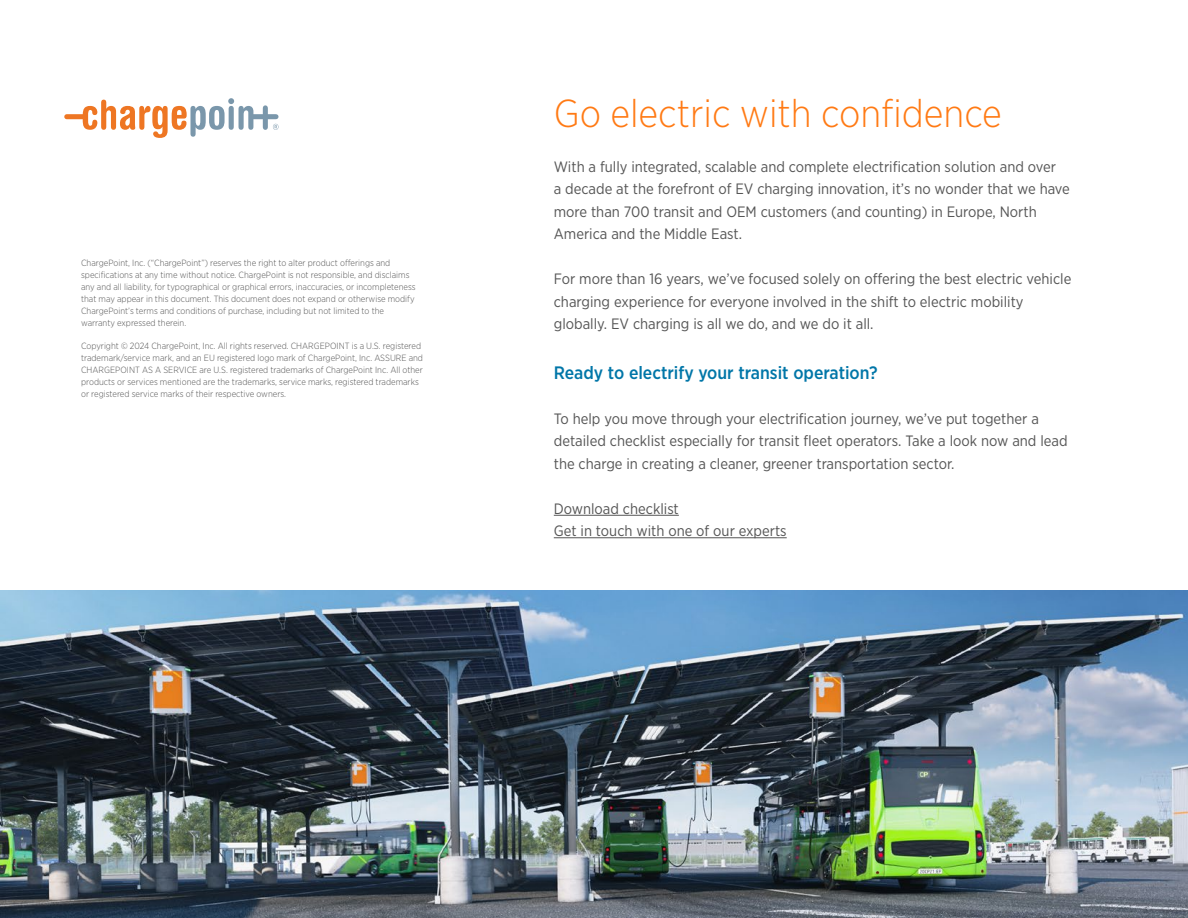
<style>
.page{position:relative;width:1188px;height:918px;background:#fff}
.page>*{position:absolute;margin:0;border:0;box-sizing:border-box;transform-origin:0 0}
.t1{font:300 39px "Gotham Narrow";color:#ff7a14}
.t2{font:500 18px "Gotham Narrow";color:#0076a8}
.t3{font:15px/22.5px "Gotham Narrow";color:#555}
.t4{font:300 9px/12px "Gotham Narrow";color:#555}
</style>
<div class="page">
<img style="left:0;top:591px;width:1188px;height:327px">
<hr style="left:554px;top:515px;width:125px;height:1px;background:#555">
<hr style="left:554px;top:537px;width:233px;height:1px;background:#555">
<svg style="left:64px;top:98px;width:214px;height:40px"></svg>
<p class="t4" style="left:81px;top:256px;width:336px">ChargePoint, Inc. (“ChargePoint”) reserves the right to alter product offerings and specifications at any time without notice. ChargePoint is not responsible, and disclaims any and all liability, for typographical or graphical errors, inaccuracies, or incompleteness that may appear in this document. This document does not expand or otherwise modify ChargePoint’s terms and conditions of purchase, including but not limited to the warranty expressed therein.</p>
<p class="t4" style="left:81px;top:339px;width:343px">Copyright ©️ 2024 ChargePoint, Inc. All rights reserved. CHARGEPOINT is a U.S. registered trademark/service mark, and an EU registered logo mark of ChargePoint, Inc. ASSURE and CHARGEPOINT AS A SERVICE are U.S. registered trademarks of ChargePoint Inc. All other products or services mentioned are the trademarks, service marks, registered trademarks or registered service marks of their respective owners.</p>
<h1 class="t1" style="left:554px;top:89px;width:450px">Go electric with confidence</h1>
<p class="t3" style="left:554px;top:155px;width:518px">With a fully integrated, scalable and complete electrification solution and over<br>a decade at the forefront of EV charging innovation, it’s no wonder that we have more than 700 transit and OEM customers (and counting) in Europe, North America and the Middle East.</p>
<h3 class="t3" style="left:554px;top:267px;width:519px">For more than 16 years, we’ve focused solely on offering the best electric vehicle charging experience for everyone involved in the shift to electric mobility globally. EV charging is all we do, and we do it all.</h3>
<h2 class="t2" style="left:554px;top:361px;width:325px">Ready to electrify your transit operation?</h2>
<h3 class="t3" style="left:554px;top:407px;width:515px">To help you move through your electrification journey, we’ve put together a detailed checklist especially for transit fleet operators. Take a look now and lead the charge in creating a cleaner, greener transportation sector.</h3>
<h3 class="t3" style="left:554px;top:497px;width:234px">Download checklist<br>Get in touch with one of our experts</h3>
</div>
